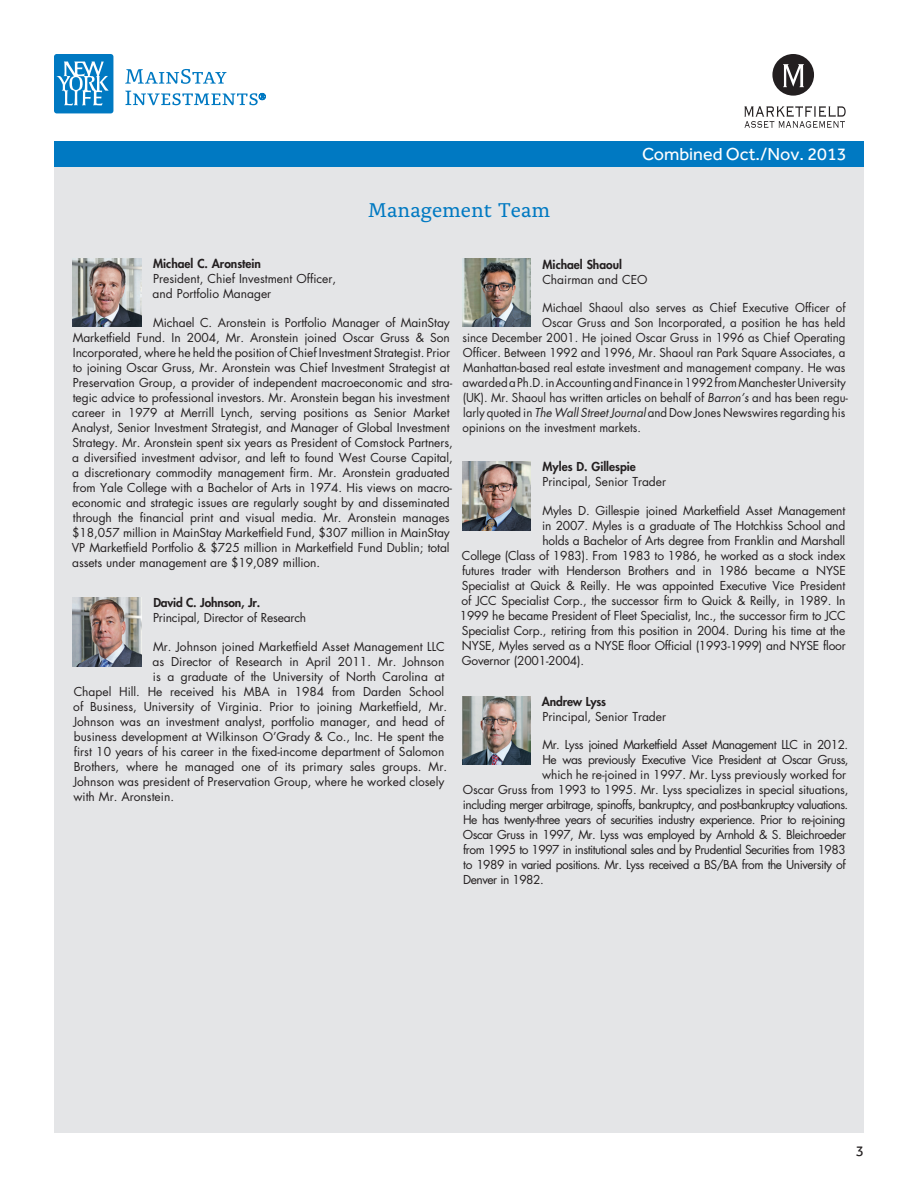
<style>
.page{position:relative;width:918px;height:1188px;background:#fff}
.page>*{position:absolute;margin:0;border:0;box-sizing:border-box;transform-origin:0 0}
.t1{font:21px "Alda OT";color:#0079c2}
.t2{font:18px "Effra";color:#fff}
.t3{font:15px "Effra";color:#231f20}
.t4{font:12px/15px "Futura";letter-spacing:-.005em;color:#231f20}
.t5{font:12px "Futura";letter-spacing:-.005em;color:#231f20;scale:.96 1}
.t6{font:12px "Futura";letter-spacing:-.04em;color:#231f20}
.t7{font:800 12px "Futura";color:#231f20}
.s1{font-style:italic}
</style>
<div class="page">
<div style="left:54px;top:166px;width:810px;height:967px;background:#e4e5e7"></div>
<img style="left:73px;top:258px;width:68px;height:68px">
<img style="left:462px;top:258px;width:69px;height:69px">
<img style="left:462px;top:462px;width:69px;height:68px">
<img style="left:73px;top:598px;width:68px;height:68px">
<img style="left:462px;top:696px;width:69px;height:68px">
<div style="left:54px;top:54px;width:59px;height:59px;background:#0079c2;border-radius:3px"></div>
<svg style="left:56px;top:61px;width:53px;height:45px"></svg>
<svg style="left:125px;top:69px;width:102px;height:15px"></svg>
<svg style="left:125px;top:91px;width:141px;height:14px"></svg>
<div style="left:54px;top:141px;width:810px;height:25px;background:#0079c2"></div>
<svg style="left:744px;top:106px;width:102px;height:22px"></svg>
<div style="left:772px;top:54px;width:42px;height:42px;background:#231f20;border-radius:50%"></div>
<svg style="left:783px;top:64px;width:21px;height:23px"></svg>
<h1 class="t1" style="left:368px;top:201px;width:184px">Management Team</h1>
<h2 class="t2" style="left:642px;top:143px;width:206px">Combined Oct./Nov. 2013</h2>
<p class="t7" style="left:153px;top:256px;width:109px">Michael C. Aronstein</p>
<p class="t4" style="left:153px;top:271px;width:185px">President, Chief Investment Officer, and Portfolio Manager</p>
<p class="t4" style="left:72px;top:315px;width:383px;text-indent:81px">Michael C. Aronstein is Portfolio Manager of MainStay Marketfield Fund. In 2004, Mr. Aronstein joined Oscar Gruss &amp; Son Incorporated, where he held the position of Chief Investment Strategist. Prior to joining Oscar Gruss, Mr. Aronstein was Chief Investment Strategist at Preservation Group, a provider of independent macroeconomic and stra&shy;tegic advice to professional investors. Mr. Aronstein began his investment career in 1979 at Merrill Lynch, serving positions as Senior Market Analyst, Senior Investment Strategist, and Manager of Global Investment Strategy. Mr. Aronstein spent six years as President of Comstock Partners, a diversified investment advisor, and left to found West Course Capital, a discretionary commodity management firm. Mr. Aronstein graduated from Yale College with a Bachelor of Arts in 1974. His views on macro&shy;economic and strategic issues are regularly sought by and disseminated through the financial print and visual media. Mr. Aronstein manages $18,057 million in MainStay Marketfield Fund, $307 million in MainStay VP Marketfield Portfolio &amp; $725 million in Marketfield Fund Dublin; total assets under management are $19,089 million.</p>
<p class="t7" style="left:153px;top:595px;width:108px">David C. Johnson, Jr.</p>
<p class="t4" style="left:153px;top:610px;width:155px">Principal, Director of Research</p>
<p class="t4" style="left:153px;top:639px;width:293px">Mr. Johnson joined Marketfield Asset Management LLC</p>
<p class="t4" style="left:153px;top:654px;width:293px">as Director of Research in April 2011. Mr. Johnson</p>
<p class="t4" style="left:153px;top:669px;width:293px">is a graduate of the University of North Carolina at</p>
<p class="t4" style="left:74px;top:684px;width:372px">Chapel Hill. He received his MBA in 1984 from Darden School</p>
<p class="t4" style="left:73px;top:699px;width:375px">of Business, University of Virginia. Prior to joining Marketfield, Mr.</p>
<p class="t4" style="left:73px;top:714px;width:373px">Johnson was an investment analyst, portfolio manager, and head of</p>
<p class="t4" style="left:74px;top:729px;width:372px">business development at Wilkinson O’Grady &amp; Co., Inc. He spent the</p>
<p class="t4" style="left:74px;top:744px;width:372px">first 10 years of his career in the fixed-income department of Salomon</p>
<p class="t4" style="left:74px;top:759px;width:375px">Brothers, where he managed one of its primary sales groups. Mr.</p>
<p class="t4" style="left:73px;top:774px;width:373px">Johnson was president of Preservation Group, where he worked closely</p>
<p class="t4" style="left:73px;top:789px;width:102px">with Mr. Aronstein.</p>
<p class="t7" style="left:543px;top:256px;width:81px">Michael Shaoul</p>
<p class="t4" style="left:542px;top:271px;width:107px">Chairman and CEO</p>
<p class="t5" style="left:542px;top:299px;width:317px">Michael Shaoul also serves as Chief Executive Officer of</p>
<p class="t5" style="left:542px;top:314px;width:317px">Oscar Gruss and Son Incorporated, a position he has held</p>
<p class="t5" style="left:463px;top:329px;width:401px">since December 2001. He joined Oscar Gruss in 1996 as Chief Operating</p>
<p class="t5" style="left:463px;top:344px;width:400px">Officer. Between 1992 and 1996, Mr. Shaoul ran Park Square Associates, a</p>
<p class="t5" style="left:463px;top:359px;width:400px">Manhattan-based real estate investment and management company. He was</p>
<p class="t5" style="left:463px;top:374px;width:401px">awarded a Ph.D. in Accounting and Finance in 1992 from Manchester University</p>
<p class="t5" style="left:463px;top:389px;width:403px">(UK). Mr. Shaoul has written articles on behalf of <span class="s1">Barron’s</span> and has been regu-</p>
<p class="t5" style="left:463px;top:404px;width:400px">larly quoted in <span class="s1">The Wall Street Journal</span> and Dow Jones Newswires regarding his</p>
<p class="t5" style="left:463px;top:419px;width:187px">opinions on the investment markets.</p>
<p class="t7" style="left:543px;top:459px;width:95px">Myles D. Gillespie</p>
<p class="t4" style="left:542px;top:474px;width:125px">Principal, Senior Trader</p>
<p class="t4" style="left:542px;top:503px;width:304px">Myles D. Gillespie joined Marketfield Asset Management</p>
<p class="t4" style="left:542px;top:518px;width:305px">in 2007. Myles is a graduate of The Hotchkiss School and</p>
<p class="t4" style="left:542px;top:533px;width:304px">holds a Bachelor of Arts degree from Franklin and Marshall</p>
<p class="t4" style="left:462px;top:548px;width:385px">College (Class of 1983). From 1983 to 1986, he worked as a stock index</p>
<p class="t4" style="left:462px;top:563px;width:385px">futures trader with Henderson Brothers and in 1986 became a NYSE</p>
<p class="t4" style="left:462px;top:578px;width:385px">Specialist at Quick &amp; Reilly. He was appointed Executive Vice President</p>
<p class="t4" style="left:462px;top:593px;width:385px">of JCC Specialist Corp., the successor firm to Quick &amp; Reilly, in 1989. In</p>
<p class="t4" style="left:460px;top:608px;width:387px">1999 he became President of Fleet Specialist, Inc., the successor firm to JCC</p>
<p class="t4" style="left:462px;top:623px;width:385px">Specialist Corp., retiring from this position in 2004. During his time at the</p>
<p class="t4" style="left:462px;top:638px;width:385px">NYSE, Myles served as a NYSE floor Official (1993-1999) and NYSE floor</p>
<p class="t4" style="left:462px;top:653px;width:124px">Governor (2001-2004).</p>
<p class="t7" style="left:542px;top:693px;width:66px">Andrew Lyss</p>
<p class="t4" style="left:542px;top:709px;width:125px">Principal, Senior Trader</p>
<p class="t6" style="left:542px;top:737px;width:307px">Mr. Lyss joined Marketfield Asset Management LLC in 2012.</p>
<p class="t6" style="left:542px;top:752px;width:308px">He was previously Executive Vice President at Oscar Gruss,</p>
<p class="t4" style="left:542px;top:767px;width:306px">which he re-joined in 1997. Mr. Lyss previously worked for</p>
<p class="t4" style="left:463px;top:782px;width:387px">Oscar Gruss from 1993 to 1995. Mr. Lyss specializes in special situations,</p>
<p class="t6" style="left:463px;top:797px;width:387px">including merger arbitrage, spinoffs, bankruptcy, and post-bankruptcy valuations.</p>
<p class="t6" style="left:463px;top:812px;width:384px">He has twenty-three years of securities industry experience. Prior to re-joining</p>
<p class="t6" style="left:463px;top:827px;width:385px">Oscar Gruss in 1997, Mr. Lyss was employed by Arnhold &amp; S. Bleichroeder</p>
<p class="t6" style="left:463px;top:842px;width:384px">from 1995 to 1997 in institutional sales and by Prudential Securities from 1983</p>
<p class="t6" style="left:463px;top:857px;width:384px">to 1989 in varied positions. Mr. Lyss received a BS/BA from the University of</p>
<p class="t6" style="left:463px;top:872px;width:82px">Denver in 1982.</p>
<p class="t3" style="left:856px;top:1142px;width:10px">3</p>
</div>
